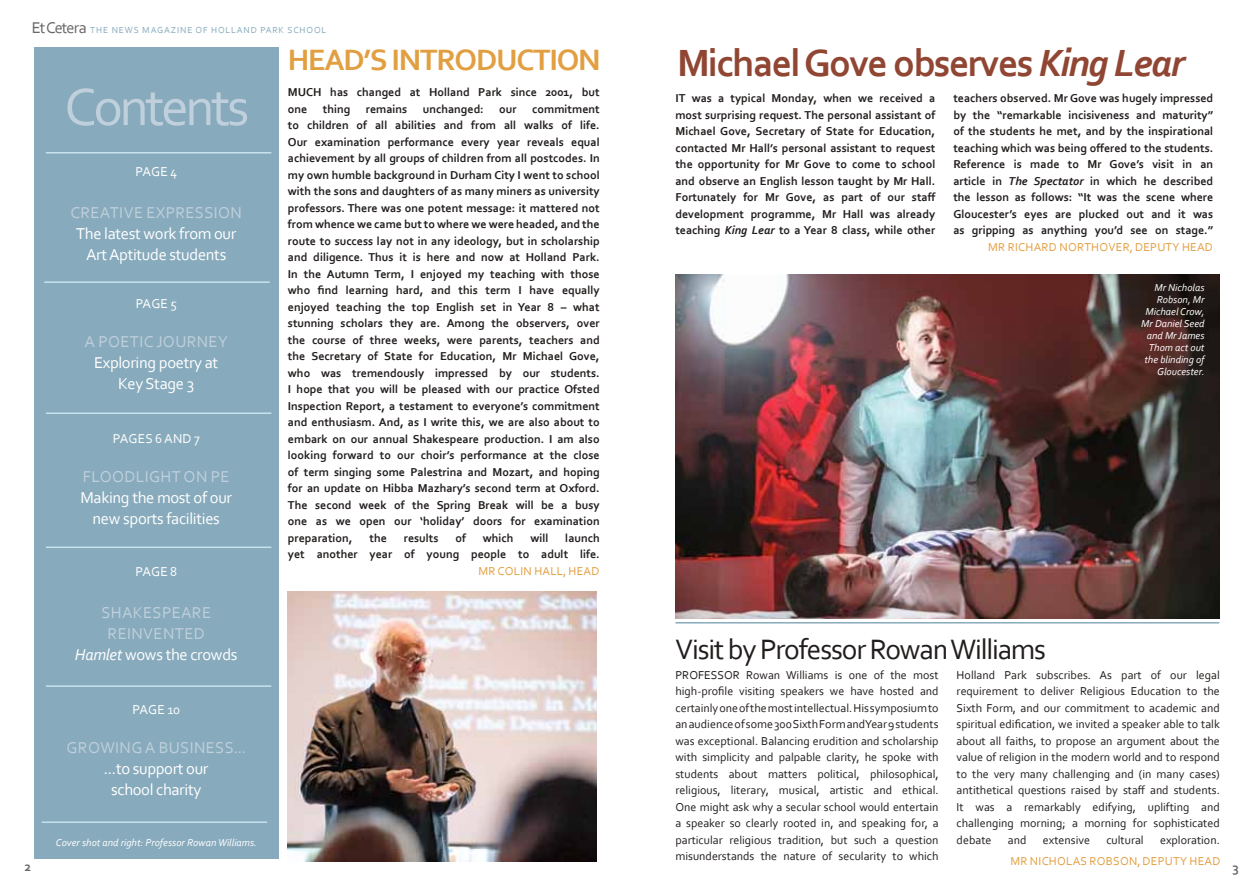
<style>
.page{position:relative;width:1259px;height:893px;background:#fff}
.page>*{position:absolute;margin:0;border:0;box-sizing:border-box;transform-origin:0 0}
.t1{font:55.2px "Corbel";letter-spacing:-.06em;color:#bfcfdb}
.t2{font:700 39.75px "Corbel";letter-spacing:-.04em;color:#904633}
.t3{font:700 30.9px "Corbel";letter-spacing:-.04em;color:#e29f42}
.t4{font:29.4px "Corbel";letter-spacing:-.04em;color:#221e1d}
.t5{font:16.5px/21px "Corbel";letter-spacing:-.02em;color:#fff;text-align:center}
.t6{font:16.5px/21px "Corbel";letter-spacing:.02em;color:#bfcfdb;text-align:center}
.t7{font:13.5px "Corbel";color:#fff}
.t8{font:700 13.5px "Corbel";color:#686564}
.t9{font:700 12px/16.5px "Corbel";color:#221e1d;text-align:justify}
.t10{font:12px/16.5px "Corbel";color:#221e1d;text-align:justify}
.t11{font:12px "Corbel";letter-spacing:.02em;color:#e29f42}
.t12{font:italic 10.5px/12px "Corbel";color:#fff;text-align:right}
.t13{font:9.15px "Corbel";letter-spacing:.09em;color:#87aabc}
.s1{font-size:16.35px;color:#686564}
.s2{color:#bfcfdb}
.s3{font-style:italic}
</style>
<div class="page">
<div style="left:34px;top:47px;width:245px;height:811px;background:#87aabc"></div>
<hr style="left:675px;top:622px;width:544px;height:1px;background:#87aabc">
<img style="left:675px;top:274px;width:544px;height:345px">
<img style="left:288px;top:592px;width:309px;height:269px">
<p class="t13" style="left:32px;top:25px;width:296px"><span class="s1">Et Cetera</span> THE NEWS MAGAZINE OF HOLLAND PARK SCHOOL</p>
<h1 class="t1" style="left:64px;top:72px;width:187px">Contents</h1>
<p class="t7" style="left:135px;top:163px;width:9px">page</p>
<p class="t7" style="left:170px;top:163px;width:8px">4</p>
<h3 class="t6" style="left:70px;top:201px;width:29px">CReati</h3>
<h3 class="t6" style="left:124px;top:201px;width:53px">ve expression</h3>
<h3 class="t5" style="left:76px;top:222px;width:162px">The latest work from our<br>Art Aptitude students</h3>
<p class="t7" style="left:136px;top:295px;width:9px">page</p>
<p class="t7" style="left:170px;top:295px;width:8px">5</p>
<h3 class="t6" style="left:85px;top:330px;width:113px">A POEtic journe</h3>
<h3 class="t6" style="left:218px;top:330px;width:11px">y</h3>
<h3 class="t5" style="left:94px;top:351px;width:126px">Exploring poetry at<br>Key Stage 3</h3>
<p class="t7" style="left:113px;top:430px;width:9px">pages</p>
<p class="t7" style="left:155px;top:430px;width:19px">6 and</p>
<p class="t7" style="left:194px;top:430px;width:7px">7</p>
<h3 class="t6" style="left:83px;top:465px;width:78px">FLOODLIght</h3>
<h3 class="t6" style="left:184px;top:465px;width:37px">on pe</h3>
<h3 class="t5" style="left:80px;top:486px;width:153px">Making the most of our new sports facilities</h3>
<p class="t7" style="left:135px;top:564px;width:9px">page</p>
<p class="t7" style="left:170px;top:564px;width:8px">8</p>
<h3 class="t6" style="left:101px;top:602px;width:21px">Shakespeare rein</h3>
<h3 class="t5" style="left:75px;top:623px;width:164px"><span class="s2">vented<br></span><span class="s3">Hamlet</span> wows the crowds</h3>
<h3 class="t3" style="left:288px;top:41px;width:314px">HEAD’S INTRODUCTION</h3>
<p class="t9" style="left:288px;top:83px;width:313px">MUCH has changed at Holland Park since 2001, but one</p>
<p class="t9" style="left:288px;top:100px;width:313px;text-indent:244px">commitment to children of all abilities and from all walks of life.<br>Our examination performance every year reveals equal achievement by all groups of children from all postcodes. In my own humble background in Durham City I went to school with the sons and daughters of as many miners as university professors. There was one potent message: it mattered not from whence we came but to where we were headed, and the route to success lay not in any ideology, but in scholarship and diligence. Thus it is here and now at Holland Park.<br>In the Autumn Term, I enjoyed my teaching with those who find learning hard, and this term I have equally enjoyed teaching the top English set in Year 8 – what stunning scholars they are. Among the observers, over the course of three weeks, were parents, teachers and the Secretary of State for Education, Mr Michael Gove, who was tremendously impressed by our students.<br>I hope that you will be pleased with our practice Ofsted Inspection Report, a testament to everyone’s commitment and enthusiasm. And, as I write this, we are also about to embark on our annual Shakespeare production. I am also looking forward to our choir’s performance at the close of term singing some Palestrina and Mozart, and hoping for an update on Hibba Mazhary’s second term at Oxford.<br>The second week of the Spring Break will be a busy one as we open our ‘holiday’ doors for examination preparation,</p>
<p class="t9" style="left:323px;top:100px;width:29px">thing</p>
<p class="t9" style="left:366px;top:100px;width:43px">remains</p>
<p class="t9" style="left:423px;top:100px;width:62px">unchanged:</p>
<p class="t9" style="left:499px;top:100px;width:19px">our</p>
<p class="t9" style="left:369px;top:529px;width:19px">the</p>
<p class="t9" style="left:404px;top:529px;width:36px">results</p>
<p class="t9" style="left:455px;top:529px;width:12px">of</p>
<p class="t9" style="left:483px;top:529px;width:32px">which</p>
<p class="t9" style="left:530px;top:529px;width:20px">will</p>
<p class="t9" style="left:288px;top:529px;width:313px;text-align:right">launch<br>yet another year of young people to adult life.</p>
<p class="t11" style="left:478px;top:563px;width:122px">MR COLIN HALL, HEAD</p>
<h2 class="t2" style="left:677px;top:38px;width:509px">Michael Gove observes <span class="s3">King Lear</span></h2>
<p class="t9" style="left:675px;top:90px;width:262px">IT was a typical Monday, when we received a most surprising request. The personal assistant of Michael Gove, Secretary of State for Education, contacted Mr Hall’s personal assistant to request the opportunity for Mr Gove to come to school and observe an English lesson taught by Mr Hall.<br>Fortunately for Mr Gove, as part of our staff development programme, Mr Hall was already teaching <span class="s3">King Lear</span> to a Year 8 class, while other</p>
<p class="t9" style="left:953px;top:90px;width:261px">teachers observed. Mr Gove was hugely impressed by the “remarkable incisiveness and maturity” of the students he met, and by the inspirational teaching which was being offered to the students.<br>Reference is made to Mr Gove’s visit in an article in <span class="s3">The Spectator</span> in which he described the lesson as follows: “It was the scene where Gloucester’s eyes are plucked out and it was as gripping as anything you’d see on stage.”</p>
<p class="t11" style="left:988px;top:240px;width:226px">MR RICHARD NORTHOVER, DEPUTY HEAD</p>
<p class="t12" style="left:1141px;top:281px;width:65px">Mr Nicholas<br>Robson, Mr<br>Michael Crow,<br>Mr Daniel Seed and Mr James<br>Thom act out the blinding of<br>Gloucester.</p>
<h3 class="t4" style="left:675px;top:631px;width:372px">Visit by Professor Rowan Williams</h3>
<p class="t10" style="left:675px;top:666px;width:265px">PROFESSOR Rowan Williams is one of the most high-profile visiting speakers we have hosted and certainly one of the most intellectual. His symposium to an audience of some 300 Sixth Form and Year 9 students was exceptional. Balancing erudition and scholarship with simplicity and palpable clarity, he spoke with students about matters political, philosophical, religious, literary, musical, artistic and ethical.<br>One might ask why a secular school would entertain a speaker so clearly rooted in, and speaking for, a particular religious tradition, but such a question misunderstands the nature of secularity to which</p>
<p class="t10" style="left:956px;top:666px;width:265px">Holland Park subscribes. As part of our legal requirement to deliver Religious Education to the Sixth Form, and our commitment to academic and spiritual edification, we invited a speaker able to talk about all faiths, to propose an argument about the value of religion in the modern world and to respond to the very many challenging and (in many cases) antithetical questions raised by staff and students.<br>It was a remarkably edifying, uplifting and challenging morning; a morning for sophisticated debate</p>
<p class="t7" style="left:133px;top:702px;width:9px">page</p>
<p class="t7" style="left:167px;top:702px;width:14px">10</p>
<h3 class="t6" style="left:67px;top:737px;width:181px">GROWING A BUSINESS...</h3>
<h3 class="t5" style="left:104px;top:758px;width:106px">...to support our school charity</h3>
<p class="t10" style="left:1008px;top:831px;width:20px">and</p>
<p class="t10" style="left:1043px;top:831px;width:49px">extensive</p>
<p class="t10" style="left:1106px;top:831px;width:39px">cultural</p>
<p class="t10" style="left:1160px;top:831px;width:61px">exploration.</p>
<p class="t12" style="left:56px;top:836px;width:203px">Cover shot and right: Professor Rowan Williams.</p>
<p class="t11" style="left:1010px;top:854px;width:196px">MR NICHOLAS ROBSON, Deputy Head</p>
<p class="t8" style="left:24px;top:858px;width:8px">2</p>
<p class="t8" style="left:1232px;top:859px;width:8px">3</p>
</div>
